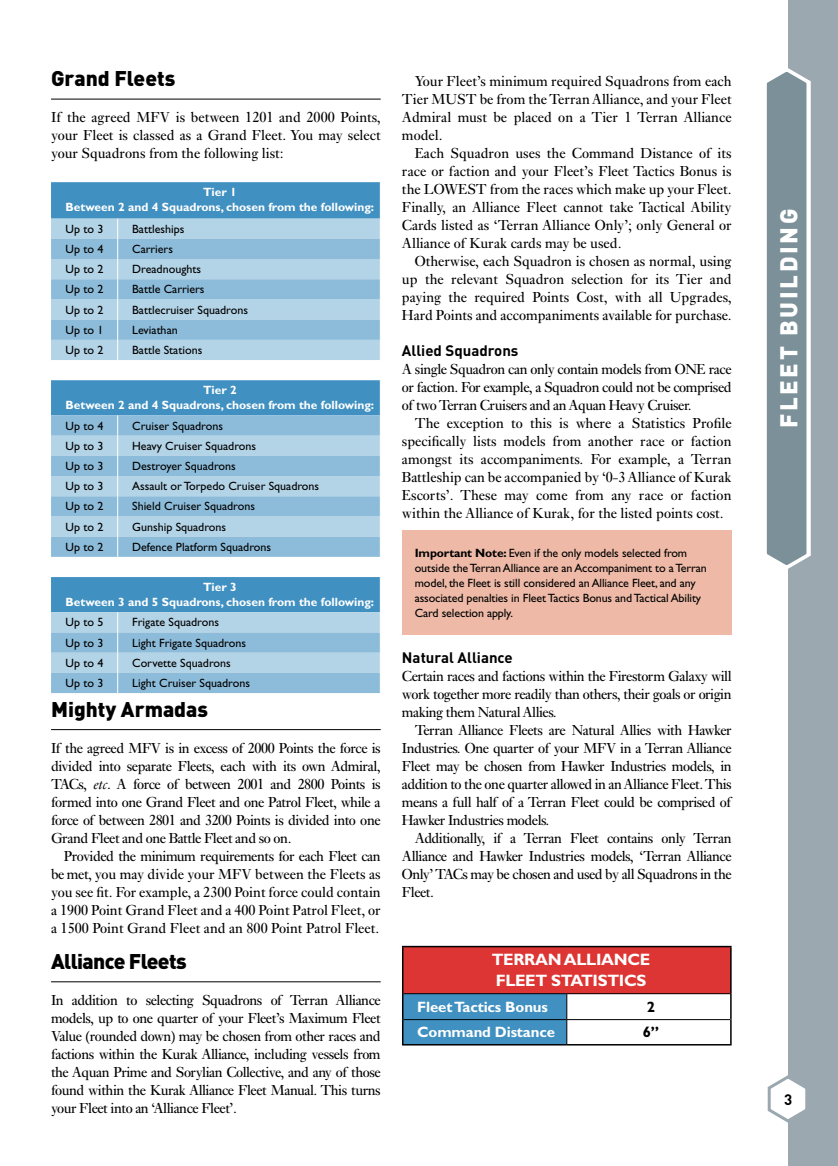
<style>
.page{position:relative;width:838px;height:1166px;background:#fff}
.page>*{position:absolute;margin:0;border:0;box-sizing:border-box;transform-origin:0 0}
.t1{font:900 24px "DIN Pro";letter-spacing:.11em;color:#fff}
.t2{font:900 21px "DIN Pro";color:#000}
.t3{font:900 21px "DIN Pro";letter-spacing:-.03em;color:#000}
.t4{font:700 16.5px/21px "Gill Sans Std";letter-spacing:-.02em;color:#fff}
.t5{font:15px/18px "Ehrhardt MT Std";letter-spacing:-.02em;color:#000;text-align:justify}
.t6{font:700 15px "Gill Sans Std";letter-spacing:-.01em;color:#fff}
.t7{font:700 15px "DIN Pro";color:#000}
.t8{font:700 15px "Gill Sans Std";color:#000}
.t9{font:12px/15px "Gill Sans Std";color:#000}
.t10{font:700 12px/15px "Gill Sans Std";color:#fff;text-align:center}
.s1{font-style:italic}
.s2{font-weight:700}
</style>
<div class="page">
<div style="left:788px;top:0;width:50px;height:1165px;background:#9ba8af"></div>
<svg style="left:767px;top:1075px;width:39px;height:48px"></svg>
<svg style="left:766px;top:68px;width:45px;height:501px;background:#91a3a9"></svg>
<hr style="left:51px;top:99px;width:330px;height:1px;background:#000">
<hr style="left:51px;top:729px;width:330px;height:1px;background:#000">
<hr style="left:51px;top:981px;width:330px;height:1px;background:#000">
<div style="left:51px;top:182px;width:329px;height:36px;background:#4090c1"></div>
<div style="left:51px;top:218px;width:329px;height:21px;background:#b3d3e6"></div>
<svg style="left:51px;top:239px;width:329px;height:454px;background:#99c3dd"></svg>
<svg style="left:117px;top:218px;width:1px;height:142px"></svg>
<svg style="left:117px;top:415px;width:1px;height:141px"></svg>
<svg style="left:117px;top:612px;width:1px;height:81px"></svg>
<div style="left:402px;top:530px;width:329px;height:104px;background:#eebaa7"></div>
<div style="left:403px;top:946px;width:328px;height:47px;background:#dd3533"></div>
<hr style="left:567px;top:993px;width:163px;height:1px;background:#000">
<hr style="left:402px;top:945px;width:165px;height:2px;background:#000">
<hr style="left:402px;top:947px;width:1px;height:46px;background:#000">
<hr style="left:567px;top:945px;width:164px;height:2px;background:#000">
<hr style="left:730px;top:947px;width:1px;height:46px;background:#000">
<svg style="left:730px;top:993px;width:1px;height:50px"></svg>
<hr style="left:402px;top:1043px;width:165px;height:2px;background:#000">
<hr style="left:567px;top:1043px;width:164px;height:2px;background:#000">
<hr style="left:567px;top:1018px;width:163px;height:1px;background:#000">
<svg style="left:402px;top:993px;width:165px;height:51px;background:#3d88b6"></svg>
<h2 class="t2" style="left:51px;top:64px;width:126px">Grand Fleets</h2>
<p class="t5" style="left:51px;top:108px;width:331px">If the agreed MFV is between 1201 and 2000 Points, your Fleet is classed as a Grand Fleet. You may select your Squadrons from the following list:</p>
<p class="t10" style="left:66px;top:185px;width:310px">Tier 1<br>Between 2 and 4 Squadrons, chosen from the following:</p>
<p class="t9" style="left:66px;top:221px;width:39px">Up to 3</p>
<p class="t9" style="left:132px;top:221px;width:54px">Battleships</p>
<p class="t9" style="left:66px;top:241px;width:39px">Up to 4</p>
<p class="t9" style="left:132px;top:241px;width:42px">Carriers</p>
<p class="t9" style="left:66px;top:262px;width:39px">Up to 2</p>
<p class="t9" style="left:132px;top:262px;width:70px">Dreadnoughts</p>
<p class="t9" style="left:66px;top:282px;width:39px">Up to 2</p>
<p class="t9" style="left:132px;top:282px;width:74px">Battle Carriers</p>
<p class="t9" style="left:66px;top:302px;width:39px">Up to 2</p>
<p class="t9" style="left:132px;top:302px;width:117px">Battlecruiser Squadrons</p>
<p class="t9" style="left:66px;top:322px;width:39px">Up to 1</p>
<p class="t9" style="left:132px;top:322px;width:47px">Leviathan</p>
<p class="t9" style="left:66px;top:342px;width:39px">Up to 2</p>
<p class="t9" style="left:132px;top:342px;width:72px">Battle Stations</p>
<p class="t10" style="left:66px;top:383px;width:310px">Tier 2<br>Between 2 and 4 Squadrons, chosen from the following:</p>
<p class="t9" style="left:66px;top:418px;width:39px">Up to 4</p>
<p class="t9" style="left:132px;top:418px;width:92px">Cruiser Squadrons</p>
<p class="t9" style="left:66px;top:438px;width:39px">Up to 3</p>
<p class="t9" style="left:132px;top:438px;width:125px">Heavy Cruiser Squadrons</p>
<p class="t9" style="left:66px;top:458px;width:39px">Up to 3</p>
<p class="t9" style="left:132px;top:458px;width:105px">Destroyer Squadrons</p>
<p class="t9" style="left:66px;top:478px;width:39px">Up to 3</p>
<p class="t9" style="left:132px;top:478px;width:188px">Assault or Torpedo Cruiser Squadrons</p>
<p class="t9" style="left:66px;top:499px;width:39px">Up to 2</p>
<p class="t9" style="left:132px;top:499px;width:124px">Shield Cruiser Squadrons</p>
<p class="t9" style="left:66px;top:519px;width:39px">Up to 2</p>
<p class="t9" style="left:132px;top:519px;width:95px">Gunship Squadrons</p>
<p class="t9" style="left:66px;top:539px;width:39px">Up to 2</p>
<p class="t9" style="left:132px;top:539px;width:140px">Defence Platform Squadrons</p>
<p class="t10" style="left:66px;top:579px;width:310px">Tier 3<br>Between 3 and 5 Squadrons, chosen from the following:</p>
<p class="t9" style="left:66px;top:614px;width:39px">Up to 5</p>
<p class="t9" style="left:132px;top:614px;width:88px">Frigate Squadrons</p>
<p class="t9" style="left:66px;top:635px;width:39px">Up to 3</p>
<p class="t9" style="left:132px;top:635px;width:115px">Light Frigate Squadrons</p>
<p class="t9" style="left:66px;top:655px;width:39px">Up to 4</p>
<p class="t9" style="left:132px;top:655px;width:100px">Corvette Squadrons</p>
<p class="t9" style="left:66px;top:675px;width:39px">Up to 3</p>
<p class="t9" style="left:132px;top:675px;width:119px">Light Cruiser Squadrons</p>
<h2 class="t2" style="left:51px;top:694px;width:159px">Mighty Armadas</h2>
<p class="t5" style="left:51px;top:738px;width:331px">If the agreed MFV is in excess of 2000 Points the force is divided into separate Fleets, each with its own Admiral, TACs, <span class="s1">etc</span>. A force of between 2001 and 2800 Points is formed into one Grand Fleet and one Patrol Fleet, while a force of between 2801 and 3200 Points is divided into one Grand Fleet and one Battle Fleet and so on.</p>
<p class="t5" style="left:51px;top:846px;width:331px;text-indent:13px">Provided the minimum requirements for each Fleet can be met, you may divide your MFV between the Fleets as you see fit. For example, a 2300 Point force could contain a 1900 Point Grand Fleet and a 400 Point Patrol Fleet, or a 1500 Point Grand Fleet and an 800 Point Patrol Fleet.</p>
<h2 class="t3" style="left:51px;top:946px;width:137px">Alliance Fleets</h2>
<p class="t5" style="left:51px;top:990px;width:331px">In addition to selecting Squadrons of Terran Alliance models, up to one quarter of your Fleet’s Maximum Fleet Value (rounded down) may be chosen from other races and factions within the Kurak Alliance, including vessels from the Aquan Prime and Sorylian Collective, and any of those found within the Kurak Alliance Fleet Manual. This turns your Fleet into an ‘Alliance Fleet’.</p>
<p class="t5" style="left:402px;top:72px;width:331px;text-indent:13px">Your Fleet’s minimum required Squadrons from each Tier MUST be from the Terran Alliance, and your Fleet Admiral must be placed on a Tier 1 Terran Alliance model.</p>
<p class="t5" style="left:402px;top:144px;width:331px;text-indent:13px">Each Squadron uses the Command Distance of its race or faction and your Fleet’s Fleet Tactics Bonus is the LOWEST from the races which make up your Fleet.<br>Finally, an Alliance Fleet cannot take Tactical Ability Cards listed as ‘Terran Alliance Only’; only General or Alliance of Kurak cards may be used.</p>
<p class="t5" style="left:402px;top:252px;width:331px;text-indent:13px">Otherwise, each Squadron is chosen as normal, using up the relevant Squadron selection for its Tier and paying the required Points Cost, with all Upgrades, Hard Points and accompaniments available for purchase.</p>
<p class="t7" style="left:402px;top:340px;width:118px">Allied Squadrons</p>
<p class="t5" style="left:402px;top:360px;width:331px">A single Squadron can only contain models from ONE race or faction. For example, a Squadron could not be comprised of two Terran Cruisers and an Aquan Heavy Cruiser.</p>
<p class="t5" style="left:402px;top:414px;width:331px;text-indent:13px">The exception to this is where a Statistics Profile specifically lists models from another race or faction amongst its accompaniments. For example, a Terran Battleship can be accompanied by ‘0-3 Alliance of Kurak Escorts’. These may come from any race or faction within the Alliance of Kurak, for the listed points cost.</p>
<p class="t9" style="left:415px;top:545px;width:293px"><span class="s2">Important Note:</span> Even if the only models selected from outside the Terran Alliance are an Accompaniment to a Terran model, the Fleet is still considered an Alliance Fleet, and any associated penalties in Fleet Tactics Bonus and Tactical Ability Card selection apply.</p>
<p class="t7" style="left:402px;top:646px;width:112px">Natural Alliance</p>
<p class="t5" style="left:402px;top:666px;width:331px">Certain races and factions within the Firestorm Galaxy will work together more readily than others, their goals or origin making them Natural Allies.</p>
<p class="t5" style="left:402px;top:720px;width:331px;text-indent:13px">Terran Alliance Fleets are Natural Allies with Hawker Industries. One quarter of your MFV in a Terran Alliance Fleet may be chosen from Hawker Industries models, in addition to the one quarter allowed in an Alliance Fleet. This means a full half of a Terran Fleet could be comprised of Hawker Industries models.</p>
<p class="t5" style="left:402px;top:828px;width:331px;text-indent:13px">Additionally, if a Terran Fleet contains only Terran Alliance and Hawker Industries models, ‘Terran Alliance Only’ TACs may be chosen and used by all Squadrons in the Fleet.</p>
<p class="t4" style="left:492px;top:948px;width:160px">TERRAN ALLIANCE<br>FLEET STATISTICS</p>
<p class="t6" style="left:417px;top:997px;width:132px">Fleet Tactics Bonus</p>
<p class="t8" style="left:647px;top:997px;width:10px">2</p>
<p class="t6" style="left:417px;top:1023px;width:139px">Command Distance</p>
<p class="t8" style="left:642px;top:1023px;width:18px">6”</p>
<h1 class="t1" style="left:772px;top:428px;width:221px;rotate:-90deg">FLEET BUILDING</h1>
<p class="t7" style="left:784px;top:1088px;width:10px">3</p>
</div>
